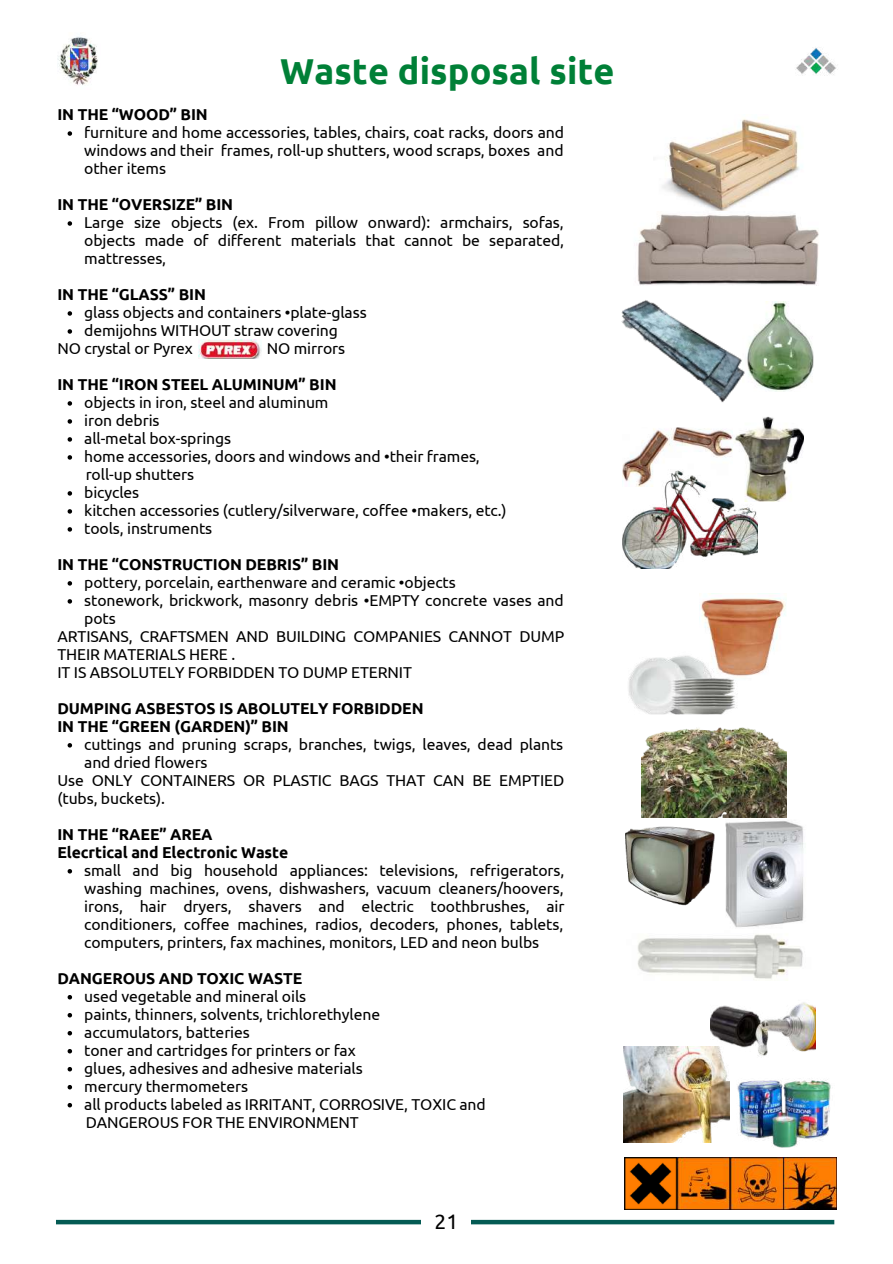
<style>
.page{position:relative;width:893px;height:1264px;background:#fff}
.page>*{position:absolute;margin:0;border:0;box-sizing:border-box;transform-origin:0 0}
.t1{font:700 36px "Ubuntu";letter-spacing:.005em;color:#008037}
.t2{font:21px "Ubuntu";color:#000}
.t3{font:15.75px/18px "Ubuntu";letter-spacing:-.005em;color:#000}
.t4{font:700 15.75px/18px "Ubuntu";letter-spacing:-.005em;color:#000}
</style>
<div class="page">
<div style="left:56px;top:1219px;width:778px;height:5px;background:#045b54"></div>
<div style="left:421px;top:1209px;width:49px;height:53px;background:#fff"></div>
<svg style="left:68px;top:131px;width:4px;height:5px"></svg>
<svg style="left:68px;top:221px;width:4px;height:5px"></svg>
<svg style="left:68px;top:311px;width:4px;height:5px"></svg>
<svg style="left:68px;top:329px;width:4px;height:5px"></svg>
<svg style="left:68px;top:401px;width:4px;height:4px"></svg>
<svg style="left:68px;top:419px;width:4px;height:4px"></svg>
<svg style="left:68px;top:437px;width:4px;height:4px"></svg>
<svg style="left:68px;top:455px;width:4px;height:4px"></svg>
<svg style="left:68px;top:491px;width:4px;height:4px"></svg>
<svg style="left:68px;top:509px;width:4px;height:4px"></svg>
<svg style="left:68px;top:527px;width:4px;height:4px"></svg>
<svg style="left:68px;top:581px;width:4px;height:4px"></svg>
<svg style="left:68px;top:599px;width:4px;height:4px"></svg>
<svg style="left:68px;top:743px;width:4px;height:4px"></svg>
<svg style="left:68px;top:869px;width:4px;height:4px"></svg>
<svg style="left:68px;top:995px;width:4px;height:4px"></svg>
<svg style="left:68px;top:1013px;width:4px;height:4px"></svg>
<svg style="left:68px;top:1031px;width:4px;height:4px"></svg>
<svg style="left:68px;top:1049px;width:4px;height:4px"></svg>
<svg style="left:68px;top:1067px;width:4px;height:4px"></svg>
<svg style="left:68px;top:1085px;width:4px;height:4px"></svg>
<svg style="left:68px;top:1103px;width:4px;height:4px"></svg>
<img style="left:199px;top:339px;width:63px;height:20px">
<img style="left:57px;top:37px;width:41px;height:48px">
<img style="left:795px;top:48px;width:41px;height:28px">
<img style="left:662px;top:119px;width:138px;height:92px">
<img style="left:636px;top:214px;width:183px;height:71px">
<img style="left:763px;top:301px;width:50px;height:90px">
<img style="left:621px;top:300px;width:142px;height:103px">
<img style="left:622px;top:427px;width:111px;height:42px">
<img style="left:622px;top:469px;width:135px;height:99px">
<img style="left:733px;top:416px;width:70px;height:85px">
<img style="left:699px;top:598px;width:87px;height:79px">
<img style="left:628px;top:645px;width:112px;height:65px">
<img style="left:725px;top:821px;width:79px;height:107px">
<img style="left:637px;top:934px;width:166px;height:45px">
<img style="left:641px;top:709px;width:145px;height:108px">
<img style="left:625px;top:817px;width:95px;height:89px">
<img style="left:624px;top:1157px;width:212px;height:52px">
<img style="left:623px;top:1046px;width:106px;height:96px">
<img style="left:737px;top:1080px;width:94px;height:68px">
<img style="left:710px;top:1002px;width:105px;height:59px">
<h1 class="t1" style="left:280px;top:51px;width:336px">Waste disposal site</h1>
<p class="t3" style="left:84px;top:123px;width:481px;text-align:justify">furniture and home accessories, tables, chairs, coat racks, doors and windows and their frames, roll-up shutters, wood scraps, boxes and other items</p>
<p class="t4" style="left:57px;top:105px;width:152px">IN THE “WOOD” BIN</p>
<p class="t4" style="left:57px;top:195px;width:177px">IN THE “OVERSIZE” BIN</p>
<p class="t3" style="left:84px;top:213px;width:481px;text-align:justify">Large size objects (ex. From pillow onward): armchairs, sofas, objects made of different materials that cannot be separated, mattresses,</p>
<p class="t3" style="left:84px;top:303px;width:284px">glass objects and containers •plate-glass demijohns WITHOUT straw covering</p>
<p class="t4" style="left:57px;top:285px;width:150px">IN THE “GLASS” BIN</p>
<p class="t3" style="left:57px;top:339px;width:137px">NO crystal or Pyrex</p>
<p class="t3" style="left:267px;top:339px;width:80px">NO mirrors</p>
<p class="t4" style="left:57px;top:375px;width:280px">IN THE “IRON STEEL ALUMINUM” BIN</p>
<p class="t3" style="left:84px;top:393px;width:397px">objects in iron, steel and aluminum<br>iron debris<br>all-metal box-springs<br>home accessories, doors and windows and •their frames,</p>
<p class="t3" style="left:84px;top:483px;width:424px">bicycles<br>kitchen accessories (cutlery/silverware, coffee •makers, etc.) tools, instruments</p>
<p class="t3" style="left:84px;top:573px;width:481px">pottery, porcelain, earthenware and ceramic •objects<br>stonework, brickwork, masonry debris •EMPTY concrete vases and pots</p>
<p class="t3" style="left:86px;top:465px;width:110px">roll-up shutters</p>
<p class="t4" style="left:57px;top:555px;width:283px">IN THE “CONSTRUCTION DEBRIS” BIN</p>
<p class="t3" style="left:57px;top:627px;width:508px">ARTISANS, CRAFTSMEN AND BUILDING COMPANIES CANNOT DUMP<br>THEIR MATERIALS HERE .<br>IT IS ABSOLUTELY FORBIDDEN TO DUMP ETERNIT</p>
<p class="t4" style="left:57px;top:699px;width:367px">DUMPING ASBESTOS IS ABOLUTELY FORBIDDEN<br>IN THE “GREEN (GARDEN)” BIN</p>
<p class="t3" style="left:57px;top:771px;width:508px">Use ONLY CONTAINERS OR PLASTIC BAGS THAT CAN BE EMPTIED (tubs, buckets).</p>
<p class="t4" style="left:57px;top:825px;width:232px">IN THE “RAEE” AREA<br>Elecrtical and Electronic Waste</p>
<p class="t3" style="left:84px;top:735px;width:480px">cuttings and pruning scraps, branches, twigs, leaves, dead plants and dried flowers</p>
<p class="t3" style="left:84px;top:861px;width:481px;text-align:justify">small and big household appliances: televisions, refrigerators, washing machines, ovens, dishwashers, vacuum cleaners/hoovers, irons, hair dryers, shavers and electric toothbrushes, air conditioners, coffee machines, radios, decoders, phones, tablets, computers, printers, fax machines, monitors, LED and neon bulbs</p>
<p class="t3" style="left:84px;top:986px;width:403px">used vegetable and mineral oils<br>paints, thinners, solvents, trichlorethylene<br>accumulators, batteries<br>toner and cartridges for printers or fax<br>glues, adhesives and adhesive materials<br>mercury thermometers<br>all products labeled as IRRITANT, CORROSIVE, TOXIC and</p>
<p class="t4" style="left:57px;top:968px;width:246px">DANGEROUS AND TOXIC WASTE</p>
<p class="t3" style="left:86px;top:1112px;width:275px">DANGEROUS FOR THE ENVIRONMENT</p>
<h2 class="t2" style="left:434px;top:1209px;width:25px">21</h2>
</div>
